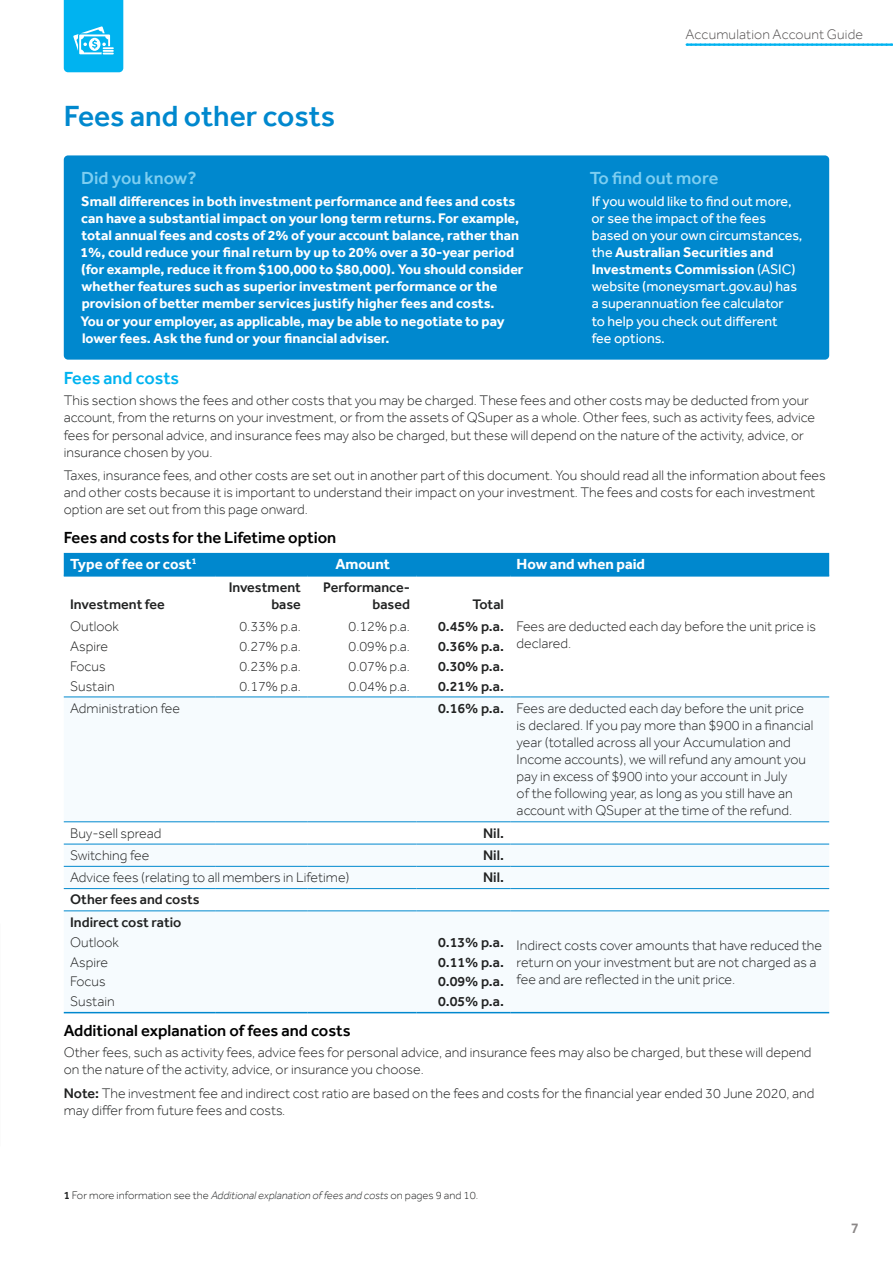
<style>
.page{position:relative;width:893px;height:1263px;background:#fff}
.page>*{position:absolute;margin:0;border:0;box-sizing:border-box;transform-origin:0 0}
.t1{font:500 30px "Effra";color:#0088ce}
.t2{font:500 18px "Effra";color:#7dcef1}
.t3{font:500 18px "Effra";color:#00b3f0}
.t4{font:500 16.5px "Effra";color:#000101}
.t5{font:700 15px "Effra";color:#fff}
.t6{font:500 15px "Effra";color:#8b8787}
.t7{font:300 14.25px/17.1px "Effra";color:#212222}
.t8{font:700 14.25px/17.1px "Effra";color:#fff}
.t9{font:14.25px/17.1px "Effra";color:#fff}
.t10{font:500 14.25px/20px "Effra";color:#212222;text-align:right}
.t11{font:300 14.25px "Effra";letter-spacing:.01em;color:#535050}
.t12{font:300 11.25px "Effra";color:#212222}
.s1{font-weight:700}
.s2{font-weight:500}
.s3{font-style:italic}
</style>
<div class="page">
<svg style="left:687px;top:44px;width:206px;height:2px"></svg>
<div style="left:64px;top:155px;width:765px;height:205px;background:#0088ce;border-radius:4px"></div>
<div style="left:64px;top:553px;width:765px;height:22px;background:#0088ce"></div>
<svg style="left:64px;top:822px;width:765px;height:190px;fill:#f6fbfe"></svg>
<hr style="left:64px;top:575px;width:151px;height:2px;background:#0088ce">
<hr style="left:215px;top:575px;width:92px;height:2px;background:#0088ce">
<hr style="left:307px;top:575px;width:109px;height:2px;background:#0088ce">
<hr style="left:416px;top:575px;width:94px;height:2px;background:#0088ce">
<hr style="left:510px;top:575px;width:319px;height:2px;background:#0088ce">
<hr style="left:64px;top:697px;width:151px;height:1px;background:#0088ce">
<hr style="left:215px;top:697px;width:92px;height:1px;background:#0088ce">
<hr style="left:307px;top:697px;width:109px;height:1px;background:#0088ce">
<hr style="left:416px;top:697px;width:94px;height:1px;background:#0088ce">
<hr style="left:510px;top:697px;width:319px;height:1px;background:#0088ce">
<hr style="left:64px;top:821px;width:151px;height:1px;background:#0088ce">
<hr style="left:215px;top:821px;width:92px;height:1px;background:#0088ce">
<hr style="left:307px;top:821px;width:109px;height:1px;background:#0088ce">
<hr style="left:416px;top:821px;width:94px;height:1px;background:#0088ce">
<hr style="left:510px;top:821px;width:319px;height:1px;background:#0088ce">
<hr style="left:64px;top:844px;width:151px;height:1px;background:#0088ce">
<hr style="left:215px;top:844px;width:92px;height:1px;background:#0088ce">
<hr style="left:307px;top:844px;width:109px;height:1px;background:#0088ce">
<hr style="left:416px;top:844px;width:94px;height:1px;background:#0088ce">
<hr style="left:510px;top:844px;width:319px;height:1px;background:#0088ce">
<hr style="left:416px;top:866px;width:94px;height:1px;background:#0088ce">
<hr style="left:510px;top:866px;width:319px;height:1px;background:#0088ce">
<hr style="left:215px;top:888px;width:92px;height:1px;background:#0088ce">
<hr style="left:307px;top:888px;width:109px;height:1px;background:#0088ce">
<hr style="left:416px;top:888px;width:94px;height:1px;background:#0088ce">
<hr style="left:510px;top:888px;width:319px;height:1px;background:#0088ce">
<hr style="left:64px;top:910px;width:151px;height:1px;background:#0088ce">
<hr style="left:215px;top:910px;width:92px;height:1px;background:#0088ce">
<hr style="left:307px;top:910px;width:109px;height:1px;background:#0088ce">
<hr style="left:416px;top:910px;width:94px;height:1px;background:#0088ce">
<hr style="left:510px;top:910px;width:319px;height:1px;background:#0088ce">
<hr style="left:64px;top:866px;width:151px;height:1px;background:#0088ce">
<hr style="left:215px;top:866px;width:92px;height:1px;background:#0088ce">
<hr style="left:307px;top:866px;width:109px;height:1px;background:#0088ce">
<hr style="left:64px;top:888px;width:151px;height:1px;background:#0088ce">
<hr style="left:64px;top:1012px;width:151px;height:1px;background:#0088ce">
<hr style="left:215px;top:1012px;width:92px;height:1px;background:#0088ce">
<hr style="left:307px;top:1012px;width:109px;height:1px;background:#0088ce">
<hr style="left:416px;top:1012px;width:94px;height:1px;background:#0088ce">
<hr style="left:510px;top:1012px;width:319px;height:1px;background:#0088ce">
<svg style="left:64px;top:0;width:59px;height:72px;background:#1abaf1"></svg>
<h1 class="t1" style="left:64px;top:98px;width:273px">Fees and other costs</h1>
<p class="t2" style="left:81px;top:168px;width:117px">Did you know?</p>
<p class="t8" style="left:81px;top:192px;width:445px">Small differences in both investment performance and fees and costs can have a substantial impact on your long term returns. For example, total annual fees and costs of 2% of your account balance, rather than 1%, could reduce your final return by up to 20% over a 30-year period (for example, reduce it from $100,000 to $80,000). You should consider whether features such as superior investment performance or the provision of better member services justify higher fees and costs.<br>You or your employer, as applicable, may be able to negotiate to pay lower fees. Ask the fund or your financial adviser.</p>
<p class="t11" style="left:685px;top:26px;width:179px">Accumulation Account Guide</p>
<p class="t2" style="left:590px;top:168px;width:130px">To find out more</p>
<p class="t9" style="left:591px;top:192px;width:212px">If you would like to find out more, or see the impact of the fees based on your own circumstances, the <span class="s1">Australian Securities and<br>Investments Commission</span> (ASIC) website (moneysmart.gov.au) has a superannuation fee calculator<br>to help you check out different<br>fee options.</p>
<p class="t3" style="left:64px;top:367px;width:117px">Fees and costs</p>
<p class="t7" style="left:64px;top:392px;width:753px">This section shows the fees and other costs that you may be charged. These fees and other costs may be deducted from your account, from the returns on your investment, or from the assets of QSuper as a whole. Other fees, such as activity fees, advice fees for personal advice, and insurance fees may also be charged, but these will depend on the nature of the activity, advice, or insurance chosen by you.</p>
<p class="t7" style="left:64px;top:467px;width:763px">Taxes, insurance fees, and other costs are set out in another part of this document. You should read all the information about fees and other costs because it is important to understand their impact on your investment. The fees and costs for each investment option are set out from this page onward.</p>
<p class="t4" style="left:64px;top:527px;width:274px">Fees and costs for the Lifetime option</p>
<p class="t5" style="left:70px;top:555px;width:128px">Type of fee or cost<sup>1</sup></p>
<p class="t5" style="left:335px;top:555px;width:56px">Amount</p>
<p class="t5" style="left:517px;top:555px;width:130px">How and when paid</p>
<p class="t10" style="left:70px;top:594px;width:96px">Investment fee</p>
<p class="t10" style="left:229px;top:578px;width:74px;line-height:17.1px">Investment base</p>
<p class="t10" style="left:323px;top:578px;width:88px;line-height:17.1px">Performance&shy;based</p>
<p class="t10" style="left:473px;top:594px;width:33px">Total</p>
<p class="t7" style="left:70px;top:616px;width:50px;line-height:20px">Outlook<br>Aspire<br>Focus<br>Sustain</p>
<p class="t7" style="left:239px;top:616px;width:63px;line-height:20px;text-align:justify">0.33% p.a.<br>0.27% p.a.<br>0.23% p.a.<br>0.17% p.a.</p>
<p class="t7" style="left:349px;top:616px;width:63px;line-height:20px;text-align:justify">0.12% p.a.<br>0.09% p.a.<br>0.07% p.a.<br>0.04% p.a.</p>
<p class="t10" style="left:438px;top:616px;width:67px;text-align:justify">0.45% p.a.<br>0.36% p.a.<br>0.30% p.a.<br>0.21% p.a.</p>
<p class="t7" style="left:517px;top:617px;width:301px">Fees are deducted each day before the unit price is declared.</p>
<p class="t7" style="left:70px;top:699px;width:111px">Administration fee</p>
<p class="t7" style="left:517px;top:699px;width:298px;text-indent:-79px"><span class="s2">0.16% p.a.</span> Fees are deducted each day before the unit price is declared. If you pay more than $900 in a financial year (totalled across all your Accumulation and Income accounts), we will refund any amount you pay in excess of $900 into your account in July<br>of the following year, as long as you still have an account with QSuper at the time of the refund.</p>
<p class="t7" style="left:70px;top:824px;width:93px">Buy‑sell spread</p>
<p class="t10" style="left:483px;top:823px;width:22px">Nil.</p>
<p class="t7" style="left:70px;top:846px;width:81px">Switching fee</p>
<p class="t10" style="left:483px;top:845px;width:22px">Nil.</p>
<p class="t7" style="left:70px;top:869px;width:281px">Advice fees (relating to all members in Lifetime)</p>
<p class="t10" style="left:483px;top:867px;width:22px">Nil.</p>
<p class="t10" style="left:70px;top:888px;width:131px;line-height:22.2px;text-align:left">Other fees and costs<br>Indirect cost ratio</p>
<p class="t7" style="left:70px;top:932px;width:50px;line-height:20px">Outlook<br>Aspire<br>Focus<br>Sustain</p>
<p class="t10" style="left:438px;top:932px;width:67px;text-align:justify">0.13% p.a.<br>0.11% p.a.<br>0.09% p.a.<br>0.05% p.a.</p>
<p class="t7" style="left:517px;top:937px;width:307px">Indirect costs cover amounts that have reduced the return on your investment but are not charged as a fee and are reflected in the unit price.</p>
<p class="t4" style="left:64px;top:1020px;width:289px">Additional explanation of fees and costs</p>
<p class="t7" style="left:64px;top:1043px;width:749px">Other fees, such as activity fees, advice fees for personal advice, and insurance fees may also be charged, but these will depend on the nature of the activity, advice, or insurance you choose.</p>
<p class="t7" style="left:64px;top:1084px;width:752px"><span class="s2">Note:</span> The investment fee and indirect cost ratio are based on the fees and costs for the financial year ended 30 June 2020, and may differ from future fees and costs.</p>
<p class="t12" style="left:64px;top:1189px;width:416px"><span class="s2">1</span> For more information see the <span class="s3">Additional explanation of fees and costs</span> on pages 9 and 10.</p>
<p class="t6" style="left:851px;top:1219px;width:10px">7</p>
</div>
